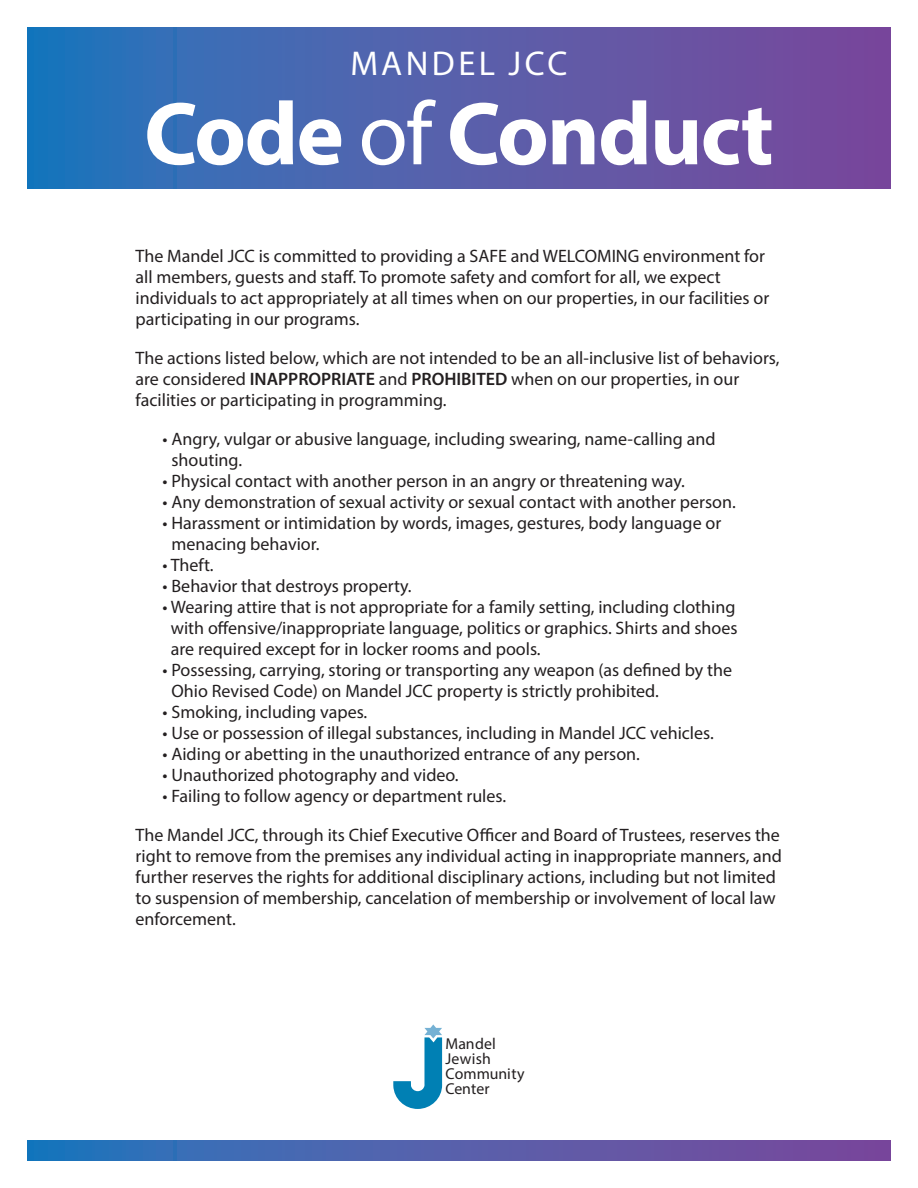
<style>
.page{position:relative;width:918px;height:1188px;background:#fff}
.page>*{position:absolute;margin:0;border:0;box-sizing:border-box;transform-origin:0 0}
.t1{font:700 90px "Myriad Pro";letter-spacing:-.02em;color:#fff}
.t2{font:34.5px "Myriad Pro";letter-spacing:.1em;color:#fff}
.t3{font:18px/21px "Myriad Pro";color:#231f20}
.t4{font:15.75px/15.1px "Myriad Pro";letter-spacing:.01em;color:#231f20}
.s1{font-weight:400}
.s2{font-weight:600}
</style>
<div class="page">
<svg style="left:27px;top:27px;width:864px;height:162px;background:#525fab"></svg>
<svg style="left:27px;top:1140px;width:864px;height:21px;background:#525fab"></svg>
<svg style="left:393px;top:1024px;width:49px;height:85px"></svg>
<p class="t2" style="left:350px;top:42px;width:219px">MANDEL JCC</p>
<p class="t1" style="left:144px;top:75px;width:631px">Code <span class="s1">of</span> Conduct</p>
<p class="t3" style="left:136px;top:245px;width:635px">The Mandel JCC is committed to providing a SAFE and WELCOMING environment for all members, guests and staff. To promote safety and comfort for all, we expect individuals to act appropriately at all times when on our properties, in our facilities or participating in our programs.</p>
<p class="t3" style="left:136px;top:347px;width:645px">The actions listed below, which are not intended to be an all-inclusive list of behaviors, are considered <span class="s2">INAPPROPRIATE</span> and <span class="s2">PROHIBITED</span> when on our properties, in our facilities or participating in programming.</p>
<p class="t3" style="left:171px;top:428px;width:546px;text-indent:-9px">• Angry, vulgar or abusive language, including swearing, name-calling and shouting.</p>
<p class="t3" style="left:163px;top:470px;width:524px">• Physical contact with another person in an angry or threatening way.</p>
<p class="t3" style="left:163px;top:491px;width:575px">• Any demonstration of sexual activity or sexual contact with another person.</p>
<p class="t3" style="left:171px;top:512px;width:551px;text-indent:-9px">• Harassment or intimidation by words, images, gestures, body language or menacing behavior.</p>
<p class="t3" style="left:163px;top:554px;width:53px">• Theft.</p>
<p class="t3" style="left:163px;top:575px;width:251px">• Behavior that destroys property.</p>
<p class="t3" style="left:171px;top:596px;width:568px;text-align:justify;text-indent:-8px">• Wearing attire that is not appropriate for a family setting, including clothing with offensive/inappropriate language, politics or graphics. Shirts and shoes are required except for in locker rooms and pools.</p>
<p class="t3" style="left:171px;top:659px;width:562px;text-indent:-9px">• Possessing, carrying, storing or transporting any weapon (as defined by the<br>Ohio Revised Code) on Mandel JCC property is strictly prohibited.</p>
<p class="t3" style="left:163px;top:701px;width:206px">• Smoking, including vapes.</p>
<p class="t3" style="left:163px;top:722px;width:553px">• Use or possession of illegal substances, including in Mandel JCC vehicles.</p>
<p class="t3" style="left:163px;top:743px;width:479px">• Aiding or abetting in the unauthorized entrance of any person.</p>
<p class="t3" style="left:163px;top:764px;width:298px">• Unauthorized photography and video.</p>
<p class="t3" style="left:163px;top:785px;width:345px">• Failing to follow agency or department rules.</p>
<p class="t3" style="left:136px;top:824px;width:648px">The Mandel JCC, through its Chief Executive Officer and Board of Trustees, reserves the right to remove from the premises any individual acting in inappropriate manners, and further reserves the rights for additional disciplinary actions, including but not limited to suspension of membership, cancelation of membership or involvement of local law enforcement.</p>
<p class="t4" style="left:446px;top:1036px;width:81px">Mandel<br>Jewish<br>Community<br>Center</p>
</div>
